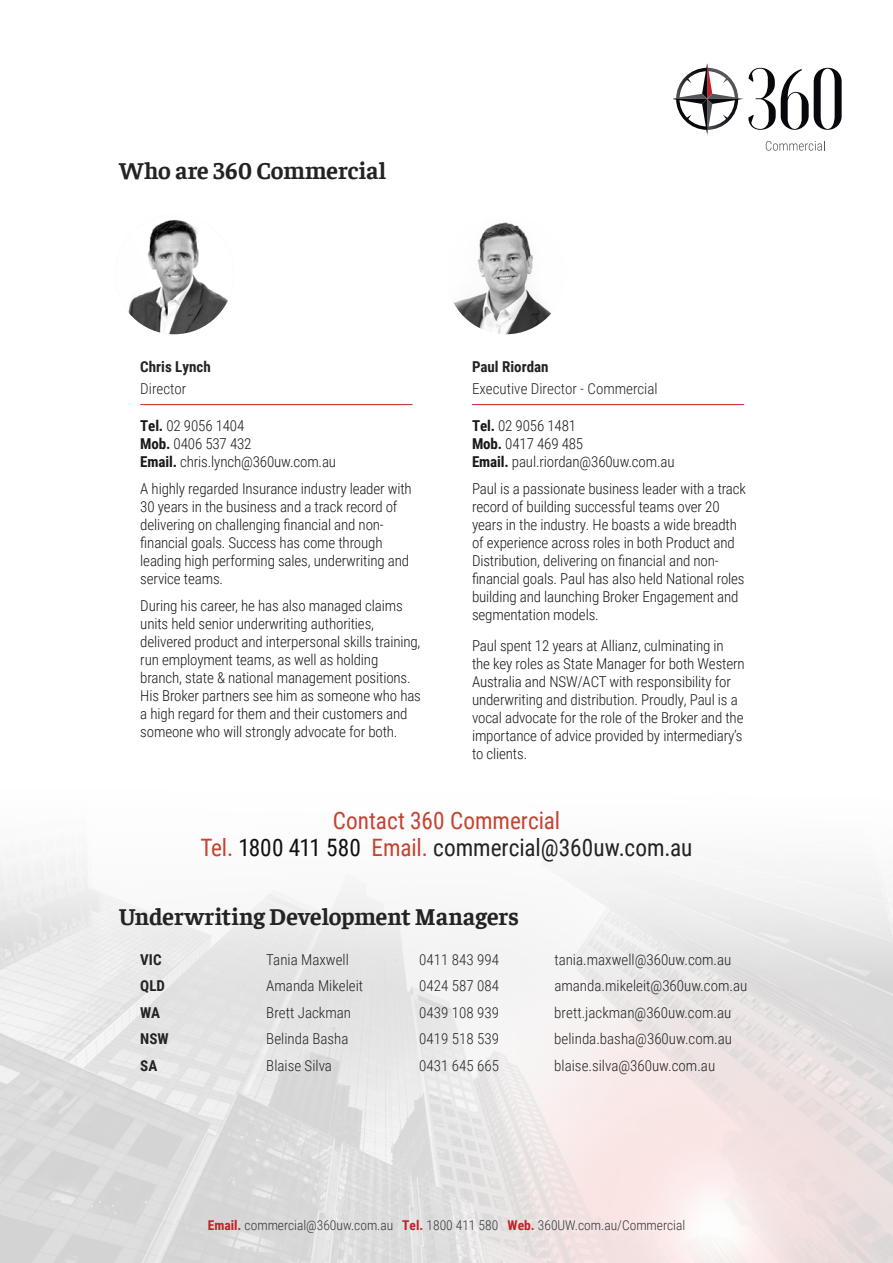
<style>
.page{position:relative;width:893px;height:1263px;background:#fff}
.page>*{position:absolute;margin:0;border:0;box-sizing:border-box;transform-origin:0 0}
.t1{font:24px/27px "Roboto Condensed";color:#c54330;text-align:center}
.t2{font:700 24px "Faustina";letter-spacing:-.005em;color:#232323}
.t3{font:300 15px/18px "Roboto Condensed";letter-spacing:-.01em;color:#191919}
.t4{font:300 15px "Roboto Condensed";color:#232323}
.t5{font:700 15px "Roboto Condensed";color:#232323}
.t6{font:300 13.5px "Roboto Condensed";color:#323537}
.s1{font-weight:700}
.s2{color:#0f1115}
.s3{color:#232323}
.s4{font-weight:700;color:#c02327}
</style>
<div class="page">
<img style="left:0;top:855px;width:893px;height:408px">
<svg style="left:766px;top:141px;width:59px;height:10px"></svg>
<svg style="left:673px;top:64px;width:169px;height:71px"></svg>
<img style="left:115px;top:215px;width:119px;height:119px;border-radius:60px">
<hr style="left:140px;top:404px;width:272px;height:1px;background:#c02327">
<hr style="left:472px;top:404px;width:272px;height:1px;background:#c02327">
<img style="left:446px;top:215px;width:120px;height:119px;border-radius:60px">
<h1 class="t2" style="left:119px;top:154px;width:269px">Who are 360 Commercial</h1>
<p class="t5" style="left:140px;top:356px;width:72px">Chris Lynch</p>
<p class="t4" style="left:140px;top:379px;width:48px">Director</p>
<p class="t3" style="left:140px;top:417px;width:197px"><span class="s1">Tel.</span> 02 9056 1404<br><span class="s1">Mob.</span> 0406 537 432<br><span class="s1">Email.</span> chris.lynch@360uw.com.au</p>
<p class="t3" style="left:140px;top:479px;width:273px">A highly regarded Insurance industry leader with 30 years in the business and a track record of delivering on challenging financial and non&shy;financial goals. Success has come through leading high performing sales, underwriting and service teams.</p>
<p class="t3" style="left:140px;top:596px;width:282px">During his career, he has also managed claims units held senior underwriting authorities, delivered product and interpersonal skills training, run employment teams, as well as holding branch, state &amp; national management positions.<br>His Broker partners see him as someone who has a high regard for them and their customers and someone who will strongly advocate for both.</p>
<p class="t5" style="left:472px;top:356px;width:78px">Paul Riordan</p>
<p class="t4" style="left:472px;top:379px;width:187px">Executive Director - Commercial</p>
<p class="t3" style="left:472px;top:417px;width:204px"><span class="s1">Tel.</span> 02 9056 1481<br><span class="s1">Mob.</span> 0417 469 485<br><span class="s1">Email.</span> paul.riordan@360uw.com.au</p>
<p class="t3" style="left:472px;top:479px;width:276px">Paul is a passionate business leader with a track record of building successful teams over 20 years in the industry. He boasts a wide breadth of experience across roles in both Product and Distribution, delivering on financial and non&shy;financial goals. Paul has also held National roles building and launching Broker Engagement and segmentation models.</p>
<p class="t3" style="left:472px;top:636px;width:274px">Paul spent 12 years at Allianz, culminating in the key roles as State Manager for both Western Australia and NSW/ACT with responsibility for underwriting and distribution. Proudly, Paul is a vocal advocate for the role of the Broker and the importance of advice provided by intermediary’s to clients.</p>
<h1 class="t1" style="left:201px;top:806px;width:493px">Contact 360 Commercial<br>Tel. <span class="s2">1800 411 580</span> Email. <span class="s3">commercial@360uw.com.au</span></h1>
<h1 class="t2" style="left:119px;top:900px;width:401px">Underwriting Development Managers</h1>
<p class="t5" style="left:140px;top:949px;width:23px">VIC</p>
<p class="t4" style="left:266px;top:949px;width:84px">Tania Maxwell</p>
<p class="t4" style="left:419px;top:949px;width:81px">0411 843 994</p>
<p class="t4" style="left:554px;top:949px;width:179px">tania.maxwell@360uw.com.au</p>
<p class="t5" style="left:140px;top:975px;width:26px">QLD</p>
<p class="t4" style="left:266px;top:975px;width:98px">Amanda Mikeleit</p>
<p class="t4" style="left:419px;top:975px;width:81px">0424 587 084</p>
<p class="t4" style="left:554px;top:975px;width:195px">amanda.mikeleit@360uw.com.au</p>
<p class="t5" style="left:140px;top:1002px;width:21px">WA</p>
<p class="t4" style="left:266px;top:1002px;width:86px">Brett Jackman</p>
<p class="t4" style="left:419px;top:1002px;width:81px">0439 108 939</p>
<p class="t4" style="left:554px;top:1002px;width:179px">brett.jackman@360uw.com.au</p>
<p class="t5" style="left:140px;top:1028px;width:30px">NSW</p>
<p class="t4" style="left:266px;top:1028px;width:84px">Belinda Basha</p>
<p class="t4" style="left:419px;top:1028px;width:81px">0419 518 539</p>
<p class="t4" style="left:554px;top:1028px;width:179px">belinda.basha@360uw.com.au</p>
<p class="t5" style="left:140px;top:1055px;width:19px">SA</p>
<p class="t4" style="left:266px;top:1055px;width:67px">Blaise Silva</p>
<p class="t4" style="left:419px;top:1055px;width:81px">0431 645 665</p>
<p class="t4" style="left:554px;top:1055px;width:162px">blaise.silva@360uw.com.au</p>
<p class="t6" style="left:208px;top:1216px;width:479px"><span class="s4">Email.</span> commercial@360uw.com.au <span class="s4">Tel.</span> 1800 411 580 <span class="s4">Web.</span> 360UW.com.au/Commercial</p>
</div>
